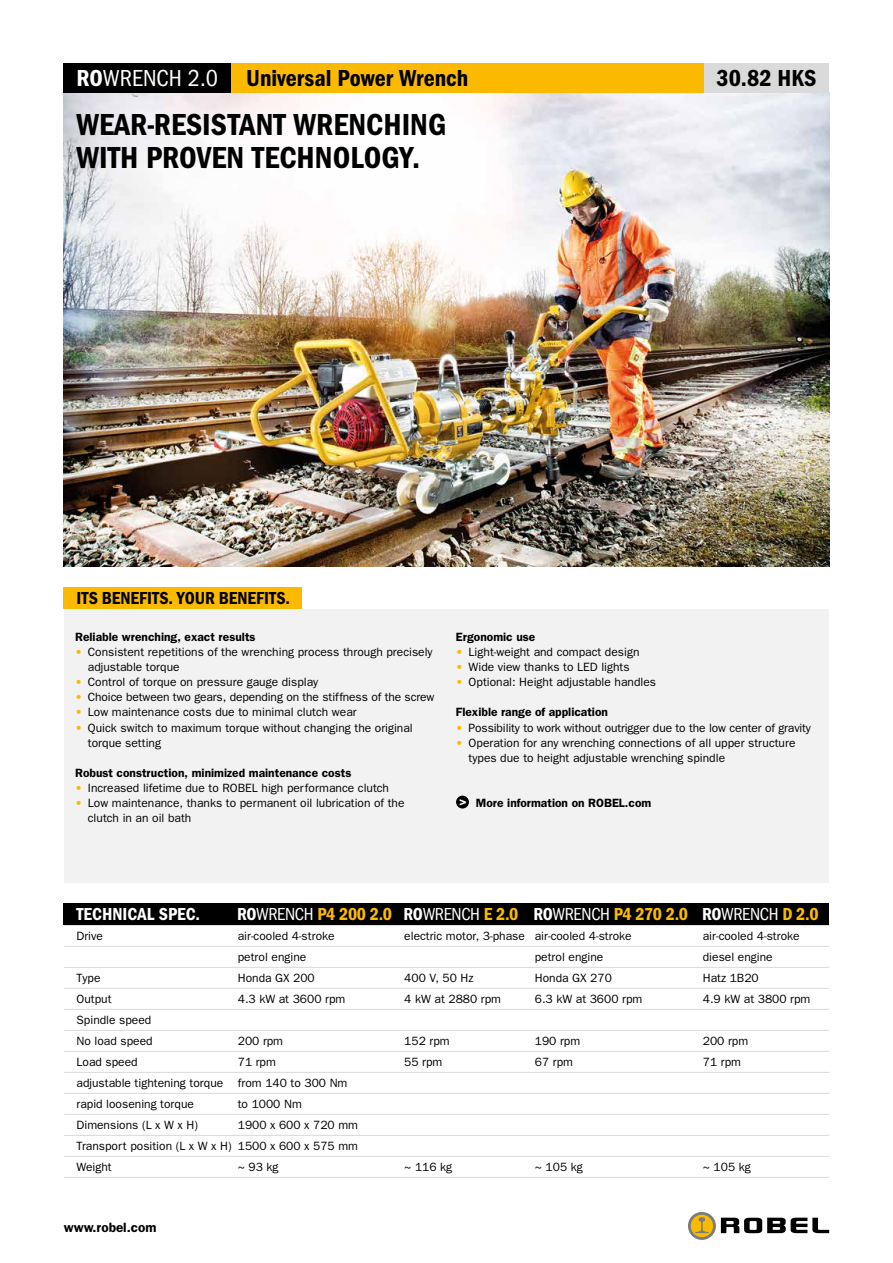
<style>
.page{position:relative;width:893px;height:1263px;background:#fff}
.page>*{position:absolute;margin:0;border:0;box-sizing:border-box;transform-origin:0 0}
.t1{font:600 condensed 31.5px/33px "Franklin Gothic";color:#000}
.t2{font:600 condensed 24px "Franklin Gothic";color:#000}
.t3{font:condensed 18px "Franklin Gothic";letter-spacing:-.02em;color:#fff}
.t4{font:600 condensed 18px "Franklin Gothic";color:#000}
.t5{font:600 condensed 18px "Franklin Gothic";color:#fff}
.t6{font:600 13.5px "Franklin Gothic";color:#000}
.t7{font:600 12.75px "Franklin Gothic";color:#fff}
.t8{font:12px/21px "Franklin Gothic";color:#000}
.t9{font:600 12px "Franklin Gothic";color:#000}
.s1{color:#fff}
.s2{font-weight:400;color:#fff}
.s3{color:#fbba00}
.s4{font-weight:600}
.s5{font-weight:600;color:#fbba00}
</style>
<div class="page">
<div style="left:64px;top:609px;width:765px;height:273px;background:#f2f2f2"></div>
<img style="left:64px;top:93px;width:765px;height:473px">
<hr style="left:64px;top:925px;width:765px;height:1px;background:#dadada">
<hr style="left:64px;top:946px;width:765px;height:1px;background:#dadada">
<hr style="left:64px;top:967px;width:765px;height:1px;background:#dadada">
<hr style="left:64px;top:988px;width:765px;height:1px;background:#dadada">
<hr style="left:64px;top:1009px;width:765px;height:1px;background:#dadada">
<hr style="left:64px;top:1030px;width:765px;height:1px;background:#dadada">
<hr style="left:64px;top:1051px;width:765px;height:1px;background:#dadada">
<hr style="left:64px;top:1072px;width:765px;height:1px;background:#dadada">
<hr style="left:64px;top:1093px;width:765px;height:1px;background:#dadada">
<hr style="left:64px;top:1114px;width:765px;height:1px;background:#dadada">
<hr style="left:64px;top:1135px;width:765px;height:1px;background:#dadada">
<hr style="left:64px;top:1156px;width:765px;height:1px;background:#dadada">
<hr style="left:64px;top:1177px;width:765px;height:1px;background:#dadada">
<div style="left:64px;top:904px;width:765px;height:21px;background:#000"></div>
<div style="left:64px;top:587px;width:238px;height:22px;background:#fbba00"></div>
<div style="left:231px;top:64px;width:474px;height:29px;background:#fbba00"></div>
<div style="left:64px;top:64px;width:167px;height:29px;background:#000"></div>
<div style="left:705px;top:64px;width:124px;height:29px;background:#dadada"></div>
<div style="left:456px;top:796px;width:13px;height:12px;background:#000;border-radius:50%"></div>
<svg style="left:688px;top:1212px;width:28px;height:28px"></svg>
<svg style="left:721px;top:1218px;width:108px;height:15px"></svg>
<svg style="left:691px;top:1215px;width:22px;height:22px"></svg>
<svg style="left:695px;top:1217px;width:14px;height:16px"></svg>
<h2 class="t2" style="left:77px;top:64px;width:393px"><span class="s1">RO</span><span class="s2">WRENCH 2.0</span> Universal Power Wrench</h2>
<h2 class="t2" style="left:716px;top:64px;width:102px">30.82 HKS</h2>
<h1 class="t1" style="left:77px;top:108px;width:371px">WEAR-RESISTANT WRENCHING<br>WITH PROVEN TECHNOLOGY.</h1>
<h3 class="t4" style="left:77px;top:587px;width:215px">ITS BENEFITS. YOUR BENEFITS.</h3>
<p class="t9" style="left:75px;top:630px;width:182px">Reliable wrenching, exact results</p>
<p class="t8" style="left:88px;top:645px;width:346px;line-height:15px;text-indent:-13px"><span class="s3">•</span> Consistent repetitions of the wrenching process through precisely adjustable torque</p>
<p class="t8" style="left:75px;top:672px;width:245px"><span class="s3">•</span> Control of torque on pressure gauge display</p>
<p class="t8" style="left:75px;top:687px;width:361px"><span class="s3">•</span> Choice between two gears, depending on the stiffness of the screw</p>
<p class="t8" style="left:75px;top:702px;width:283px"><span class="s3">•</span> Low maintenance costs due to minimal clutch wear</p>
<p class="t8" style="left:88px;top:720px;width:326px;line-height:15px;text-indent:-13px"><span class="s3">•</span> Quick switch to maximum torque without changing the original torque setting</p>
<p class="t9" style="left:75px;top:765px;width:278px">Robust construction, minimized maintenance costs</p>
<p class="t8" style="left:75px;top:777px;width:315px"><span class="s3">•</span> Increased lifetime due to ROBEL high performance clutch</p>
<p class="t8" style="left:88px;top:795px;width:318px;line-height:15px;text-indent:-13px"><span class="s3">•</span> Low maintenance, thanks to permanent oil lubrication of the clutch in an oil bath</p>
<p class="t9" style="left:456px;top:630px;width:81px">Ergonomic use</p>
<p class="t8" style="left:456px;top:642px;width:185px"><span class="s3">•</span> Light-weight and compact design</p>
<p class="t8" style="left:456px;top:657px;width:175px"><span class="s3">•</span> Wide view thanks to LED lights</p>
<p class="t8" style="left:456px;top:672px;width:202px"><span class="s3">•</span> Optional: Height adjustable handles</p>
<p class="t9" style="left:456px;top:705px;width:154px">Flexible range of application</p>
<p class="t8" style="left:456px;top:717px;width:357px"><span class="s3">•</span> Possibility to work without outrigger due to the low center of gravity</p>
<p class="t8" style="left:469px;top:735px;width:328px;line-height:15px;text-indent:-13px"><span class="s3">•</span> Operation for any wrenching connections of all upper structure types due to height adjustable wrenching spindle</p>
<p class="t9" style="left:476px;top:795px;width:177px">More information on ROBEL.com</p>
<p class="t7" style="left:459px;top:794px;width:9px">&gt;</p>
<h3 class="t5" style="left:77px;top:904px;width:125px">TECHNICAL SPEC.</h3>
<h3 class="t3" style="left:237px;top:904px;width:583px"><span class="s4">RO</span>WRENCH <span class="s5">P4 200 2.0</span> <span class="s4">RO</span>WRENCH <span class="s5">E 2.0</span> <span class="s4">RO</span>WRENCH <span class="s5">P4 270 2.0</span> <span class="s4">RO</span>WRENCH <span class="s5">D 2.0</span></h3>
<p class="t8" style="left:77px;top:926px;width:28px">Drive</p>
<p class="t8" style="left:238px;top:926px;width:98px">air-cooled 4-stroke</p>
<p class="t8" style="left:404px;top:926px;width:229px">electric motor, 3-phase air-cooled 4-stroke</p>
<p class="t8" style="left:703px;top:926px;width:98px">air-cooled 4-stroke</p>
<p class="t8" style="left:238px;top:947px;width:70px">petrol engine</p>
<p class="t8" style="left:535px;top:947px;width:70px">petrol engine</p>
<p class="t8" style="left:703px;top:947px;width:71px">diesel engine</p>
<p class="t8" style="left:77px;top:968px;width:26px">Type</p>
<p class="t8" style="left:238px;top:968px;width:79px">Honda GX 200</p>
<p class="t8" style="left:404px;top:968px;width:71px">400 V, 50 Hz</p>
<p class="t8" style="left:535px;top:968px;width:79px">Honda GX 270</p>
<p class="t8" style="left:703px;top:968px;width:57px">Hatz 1B20</p>
<p class="t8" style="left:77px;top:989px;width:37px">Output</p>
<p class="t8" style="left:238px;top:989px;width:109px">4.3 kW at 3600 rpm</p>
<p class="t8" style="left:404px;top:989px;width:98px">4 kW at 2880 rpm</p>
<p class="t8" style="left:535px;top:989px;width:109px">6.3 kW at 3600 rpm</p>
<p class="t8" style="left:703px;top:989px;width:109px">4.9 kW at 3800 rpm</p>
<p class="t8" style="left:77px;top:1010px;width:78px">Spindle speed<br>No load speed</p>
<p class="t8" style="left:238px;top:1031px;width:47px">200 rpm</p>
<p class="t8" style="left:404px;top:1031px;width:47px">152 rpm</p>
<p class="t8" style="left:535px;top:1031px;width:47px">190 rpm</p>
<p class="t8" style="left:703px;top:1031px;width:47px">200 rpm</p>
<p class="t8" style="left:77px;top:1052px;width:63px">Load speed</p>
<p class="t8" style="left:238px;top:1052px;width:40px">71 rpm</p>
<p class="t8" style="left:404px;top:1052px;width:40px">55 rpm</p>
<p class="t8" style="left:535px;top:1052px;width:40px">67 rpm</p>
<p class="t8" style="left:703px;top:1052px;width:40px">71 rpm</p>
<p class="t8" style="left:77px;top:1073px;width:272px">adjustable tightening torque from 140 to 300 Nm rapid loosening torque</p>
<p class="t8" style="left:238px;top:1094px;width:66px">to 1000 Nm</p>
<p class="t8" style="left:77px;top:1115px;width:283px;text-align:justify;text-indent:161px">1900 x 600 x 720 mm Transport position (L x W x H) 1500 x 600 x 575 mm Weight</p>
<p class="t8" style="left:77px;top:1115px;width:123px">Dimensions (L x W x H)</p>
<p class="t8" style="left:238px;top:1157px;width:42px">~ 93 kg</p>
<p class="t8" style="left:404px;top:1157px;width:49px">~ 116 kg</p>
<p class="t8" style="left:535px;top:1157px;width:49px">~ 105 kg</p>
<p class="t8" style="left:703px;top:1157px;width:49px">~ 105 kg</p>
<p class="t6" style="left:64px;top:1219px;width:94px">www.robel.com</p>
</div>
